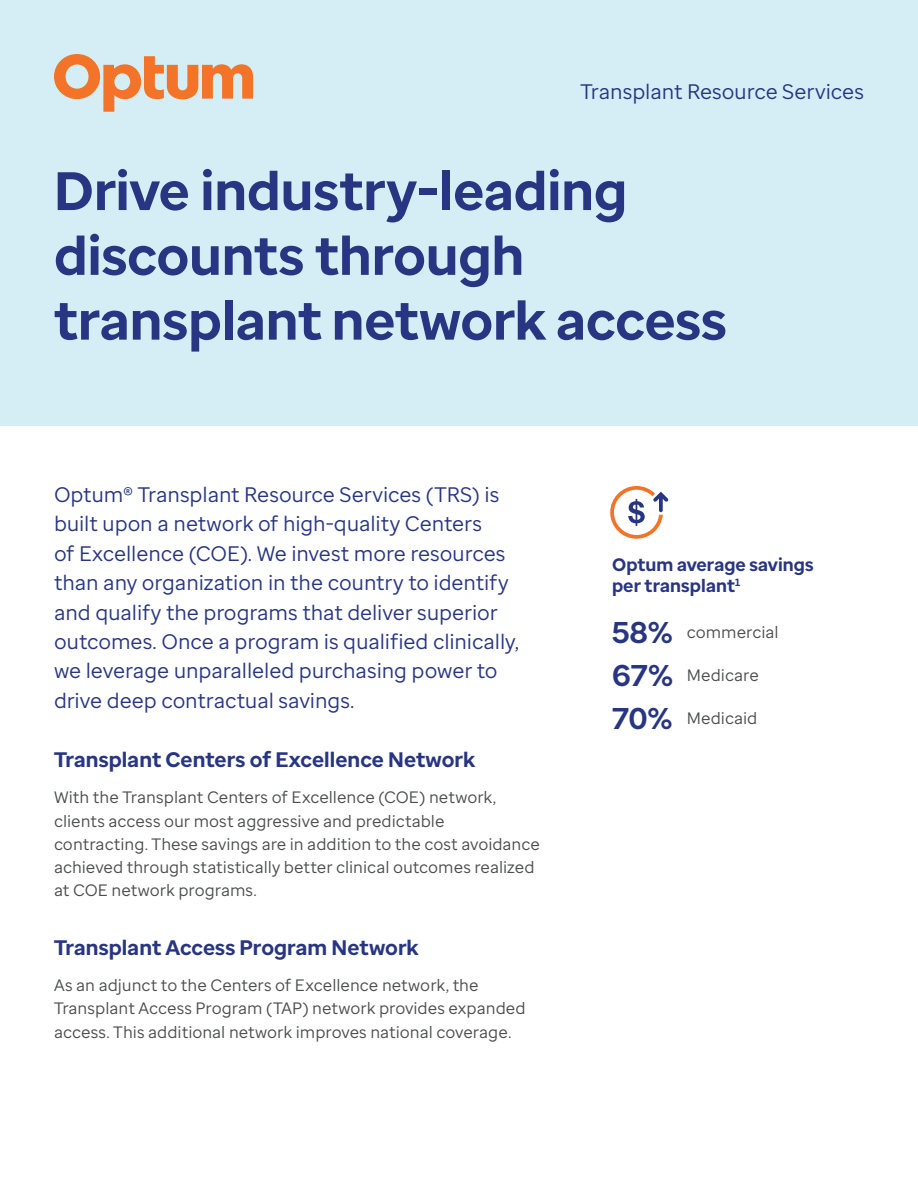
<style>
.page{position:relative;width:918px;height:1188px;background:#fff}
.page>*{position:absolute;margin:0;border:0;box-sizing:border-box;transform-origin:0 0}
.Headline{font:700 54px/64.8px "Optum Sans";letter-spacing:-.005em;color:#283582}
.Stat_-_Large{font:700 30px "Optum Sans";color:#283582}
.Intro{font:21px/29.4px "Optum Sans";letter-spacing:-.005em;color:#283582}
.Subhead{font:700 21px "Optum Sans";letter-spacing:.005em;color:#283582}
.Product_label_-_Right_aligned{font:21px "Optum Sans";letter-spacing:-.005em;color:#283582}
.Callout_header{font:700 18px/21.6px "Optum Sans";letter-spacing:.005em;color:#283582}
.Callout_body{font:16.5px/23.1px "Optum Sans";color:#4b4c4d}
</style>
<div class="page">
<div style="left:0;top:0;width:918px;height:426px;background:#d5eef5"></div>
<svg style="left:610px;top:486px;width:58px;height:53px"></svg>
<svg style="left:54px;top:54px;width:199px;height:58px"></svg>
<p class="Product_label_-_Right_aligned" style="left:580px;top:78px;width:285px">Transplant Resource Services</p>
<p class="Headline" style="left:54px;top:159px;width:674px">Drive industry-leading discounts through transplant network access</p>
<p class="Intro" style="left:54px;top:480px;width:467px">Optum® Transplant Resource Services (TRS) is built upon a network of high-quality Centers<br>of Excellence (COE). We invest more resources than any organization in the country to identify and qualify the programs that deliver superior outcomes. Once a program is qualified clinically, we leverage unparalleled purchasing power to drive deep contractual savings.</p>
<p class="Subhead" style="left:54px;top:746px;width:423px">Transplant Centers of Excellence Network</p>
<p class="Callout_body" style="left:54px;top:786px;width:488px">With the Transplant Centers of Excellence (COE) network, clients access our most aggressive and predictable contracting. These savings are in addition to the cost avoidance achieved through statistically better clinical outcomes realized at COE network programs.</p>
<p class="Subhead" style="left:54px;top:934px;width:366px">Transplant Access Program Network</p>
<p class="Callout_body" style="left:54px;top:974px;width:473px">As an adjunct to the Centers of Excellence network, the<br>Transplant Access Program (TAP) network provides expanded access. This additional network improves national coverage.</p>
<p class="Callout_header" style="left:612px;top:554px;width:203px">Optum average savings per transplant<sup>1</sup></p>
<p class="Stat_-_Large" style="left:612px;top:612px;width:63px">58%</p>
<p class="Stat_-_Large" style="left:612px;top:656px;width:63px">67%</p>
<p class="Stat_-_Large" style="left:612px;top:699px;width:62px">70%</p>
<p class="Callout_body" style="left:687px;top:620px;width:93px">commercial</p>
<p class="Callout_body" style="left:687px;top:663px;width:73px">Medicare</p>
<p class="Callout_body" style="left:687px;top:706px;width:72px">Medicaid</p>
</div>
